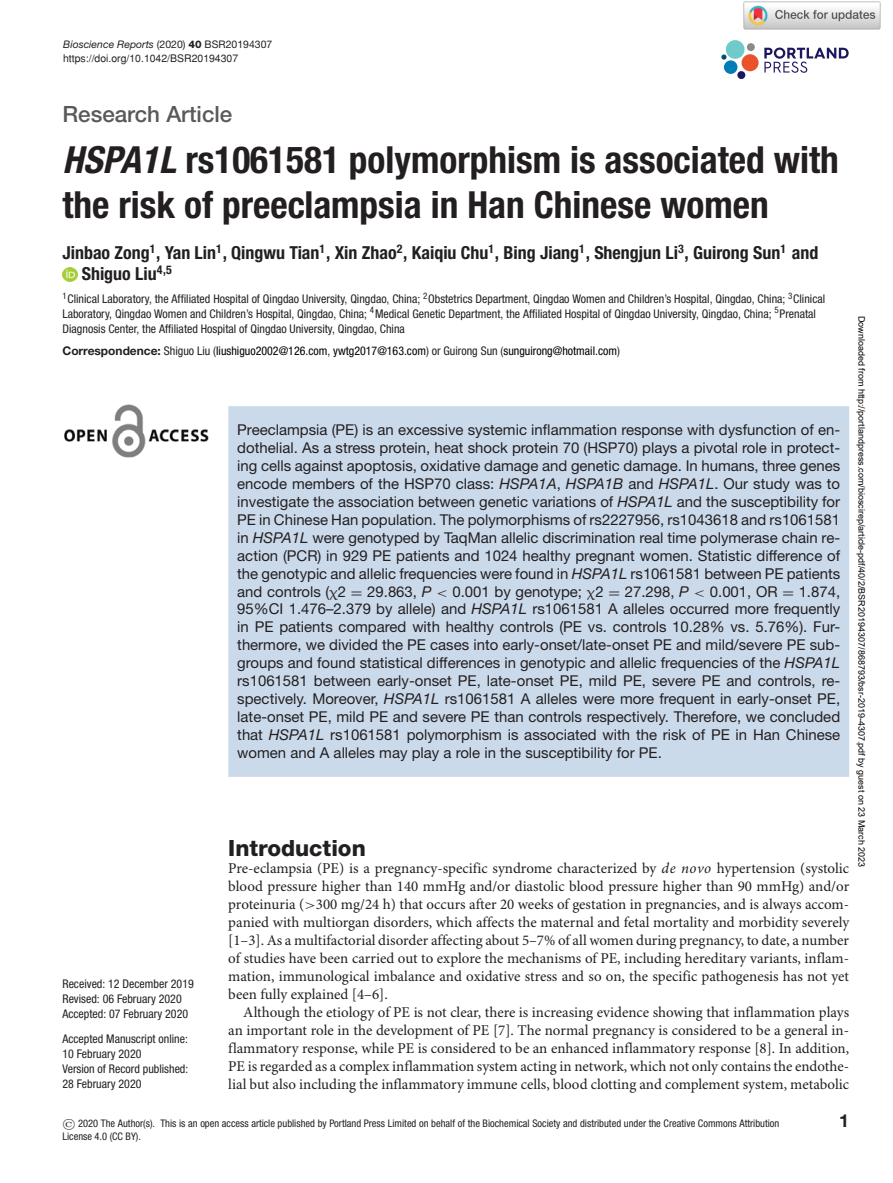
<style>
.page{position:relative;width:893px;height:1183px;background:#fff}
.page>*{position:absolute;margin:0;border:0;box-sizing:border-box;transform-origin:0 0}
.t1{font:700 condensed 37.35px/44.8px "Helvetica Neue LT Std";color:#231f20}
.t2{font:500 22.35px "Helvetica Neue LT Std";color:#58595b}
.t3{font:800 22.35px "Helvetica Neue LT Std";color:#231f20}
.t4{font:700 condensed 18px/20.9px "Helvetica Neue LT Std";color:#231f20}
.t5{font:700 18px "Helvetica Neue LT Std";color:#231f20}
.t6{font:15px/18px "Helvetica Neue LT Std";color:#231f20;text-align:justify}
.t7{font:15px/18px "Minion Pro";color:#231f20;text-align:justify}
.t8{font:condensed 12px/15px "Helvetica Neue LT Std";color:#231f20}
.t9{font:condensed 12px "Helvetica Neue LT Std";color:#000}
.t10{font:condensed 10.5px/13.5px "Helvetica Neue LT Std";color:#231f20}
.t11{font:italic 10.5px "Helvetica Neue LT Std";color:#231f20}
.t12{font:10.5px "Helvetica";color:#231f20}
.t13{font:9px "Arial";color:#000}
.s1{font-style:normal}
.s2{font-weight:800;font-style:normal}
.s3{font-style:italic}
.s4{font-weight:700;font-stretch:normal;color:#231f20}
.s5{color:#231f20}
.s6{font-family:"EURM10"}
.s7{font-family:"MTSY"}
.s8{font-family:"RMTMI"}
.s9{font-family:"SFRM0700";font-stretch:normal}
</style>
<div class="page">
<svg style="left:764px;top:48px;width:85px;height:25px"></svg>
<div style="left:726px;top:40px;width:18px;height:19px;background:#70cacb;border-radius:50%"></div>
<div style="left:741px;top:54px;width:18px;height:17px;background:#ea5329;border-radius:50%"></div>
<div style="left:724px;top:60px;width:13px;height:14px;background:#007db5;border-radius:50%"></div>
<div style="left:737px;top:71px;width:8px;height:8px;background:#1d1760;border-radius:50%"></div>
<div style="left:747px;top:43px;width:8px;height:8px;background:#888c85;border-radius:50%"></div>
<svg style="left:721px;top:54px;width:5px;height:6px"></svg>
<img style="left:62px;top:267px;width:16px;height:15px">
<img style="left:64px;top:404px;width:145px;height:53px">
<div style="left:228px;top:406px;width:621px;height:370px;background:#cbdaeb"></div>
<img style="left:743px;top:1px;width:138px;height:29px">
<p class="t11" style="left:63px;top:40px;width:211px">Bioscience Reports <span class="s1">(2020)</span> <span class="s2">40</span> <span class="s1">BSR20194307</span></p>
<p class="t12" style="left:63px;top:54px;width:177px">https://doi.org/10.1042/BSR20194307</p>
<h2 class="t2" style="left:62px;top:106px;width:171px">Research Article</h2>
<h1 class="t1" style="left:62px;top:140px;width:778px"><span class="s3">HSPA1L</span> rs1061581 polymorphism is associated with the risk of preeclampsia in Han Chinese women</h1>
<p class="t4" style="left:82px;top:244px;width:738px;text-indent:-19px">Jinbao Zong<sup>1</sup>, Yan Lin<sup>1</sup>, Qingwu Tian<sup>1</sup>, Xin Zhao<sup>2</sup>, Kaiqiu Chu<sup>1</sup>, Bing Jiang<sup>1</sup>, Shengjun Li<sup>3</sup>, Guirong Sun<sup>1</sup> and<br>Shiguo Liu<sup>4,5</sup></p>
<p class="t8" style="left:62px;top:292px;width:764px"><sup>1</sup>Clinical Laboratory, the Affiliated Hospital of Qingdao University, Qingdao, China; <sup>2</sup>Obstetrics Department, Qingdao Women and Children’s Hospital, Qingdao, China; <sup>3</sup>Clinical<br>Laboratory, Qingdao Women and Children’s Hospital, Qingdao, China; <sup>4</sup>Medical Genetic Department, the Affiliated Hospital of Qingdao University, Qingdao, China; <sup>5</sup>Prenatal<br>Diagnosis Center, the Affiliated Hospital of Qingdao University, Qingdao, China</p>
<p class="t9" style="left:62px;top:346px;width:559px"><span class="s4">Correspondence:</span> <span class="s5">Shiguo Liu (</span>liushiguo2002@126.com<span class="s5">,</span> ywtg2017@163.com<span class="s5">) or Guirong Sun (</span>sunguirong@hotmail.com<span class="s5">)</span></p>
<p class="t13" style="left:865px;top:316px;width:553px;rotate:90deg">Downloaded from http://portlandpress.com/bioscirep/article-pdf/40/2/BSR20194307/868793/bsr-2019-4307.pdf by guest on 23 March 2023</p>
<p class="t6" style="left:237px;top:422px;width:604px">Preeclampsia (PE) is an excessive systemic inflammation response with dysfunction of en&shy;dothelial. As a stress protein, heat shock protein 70 (HSP70) plays a pivotal role in protect&shy;ing cells against apoptosis, oxidative damage and genetic damage. In humans, three genes encode members of the HSP70 class: <span class="s3">HSPA1A</span>, <span class="s3">HSPA1B</span> and <span class="s3">HSPA1L</span>. Our study was to investigate the association between genetic variations of <span class="s3">HSPA1L</span> and the susceptibility for PE in Chinese Han population. The polymorphisms of rs2227956, rs1043618 and rs1061581 in <span class="s3">HSPA1L</span> were genotyped by TaqMan allelic discrimination real time polymerase chain re&shy;action (PCR) in 929 PE patients and 1024 healthy pregnant women. Statistic difference of the genotypic and allelic frequencies were found in <span class="s3">HSPA1L</span> rs1061581 between PE patients and controls (<span class="s6">χ</span>2 <span class="s7">=</span> 29.863, <span class="s3">P</span> <span class="s8">&lt;</span> 0.001 by genotype; <span class="s6">χ</span>2 <span class="s7">=</span> 27.298, <span class="s3">P</span> <span class="s8">&lt;</span> 0.001, OR <span class="s7">=</span> 1.874, 95%CI 1.476–2.379 by allele) and <span class="s3">HSPA1L</span> rs1061581 A alleles occurred more frequently in PE patients compared with healthy controls (PE vs. controls 10.28% vs. 5.76%). Fur&shy;thermore, we divided the PE cases into early-onset/late-onset PE and mild/severe PE sub&shy;groups and found statistical differences in genotypic and allelic frequencies of the <span class="s3">HSPA1L </span>rs1061581 between early-onset PE, late-onset PE, mild PE, severe PE and controls, re&shy;spectively. Moreover, <span class="s3">HSPA1L</span> rs1061581 A alleles were more frequent in early-onset PE, late-onset PE, mild PE and severe PE than controls respectively. Therefore, we concluded that <span class="s3">HSPA1L</span> rs1061581 polymorphism is associated with the risk of PE in Han Chinese women and A alleles may play a role in the susceptibility for PE.</p>
<h2 class="t3" style="left:228px;top:839px;width:139px">Introduction</h2>
<p class="t7" style="left:228px;top:860px;width:622px">Pre-eclampsia (PE) is a pregnancy-specific syndrome characterized by <span class="s3">de novo</span> hypertension (systolic blood pressure higher than 140 mmHg and/or diastolic blood pressure higher than 90 mmHg) and/or proteinuria (<span class="s8">&gt;</span>300 mg/24 h) that occurs after 20 weeks of gestation in pregnancies, and is always accom&shy;panied with multiorgan disorders, which affects the maternal and fetal mortality and morbidity severely [1–3]. As a multifactorial disorder affecting about 5–7% of all women during pregnancy, to date, a number of studies have been carried out to explore the mechanisms of PE, including hereditary variants, inflam&shy;mation, immunological imbalance and oxidative stress and so on, the specific pathogenesis has not yet been fully explained [4–6].</p>
<p class="t7" style="left:228px;top:1004px;width:622px;text-indent:15px">Although the etiology of PE is not clear, there is increasing evidence showing that inflammation plays an important role in the development of PE [7]. The normal pregnancy is considered to be a general in&shy;flammatory response, while PE is considered to be an enhanced inflammatory response [8]. In addition, PE is regarded as a complex inflammation system acting in network, which not only contains the endothe&shy;lial but also including the inflammatory immune cells, blood clotting and complement system, metabolic</p>
<p class="t10" style="left:62px;top:1117px;width:718px"><span class="s9">©</span> 2020 The Author(s). This is an open access article published by Portland Press Limited on behalf of the Biochemical Society and distributed under the Creative Commons Attribution<br>License 4.0 (CC BY).</p>
<p class="t5" style="left:839px;top:1113px;width:11px">1</p>
<p class="t8" style="left:62px;top:976px;width:133px">Received: 12 December 2019<br>Revised: 06 February 2020<br>Accepted: 07 February 2020</p>
<p class="t8" style="left:62px;top:1032px;width:127px">Accepted Manuscript online:<br>10 February 2020<br>Version of Record published:<br>28 February 2020</p>
</div>
